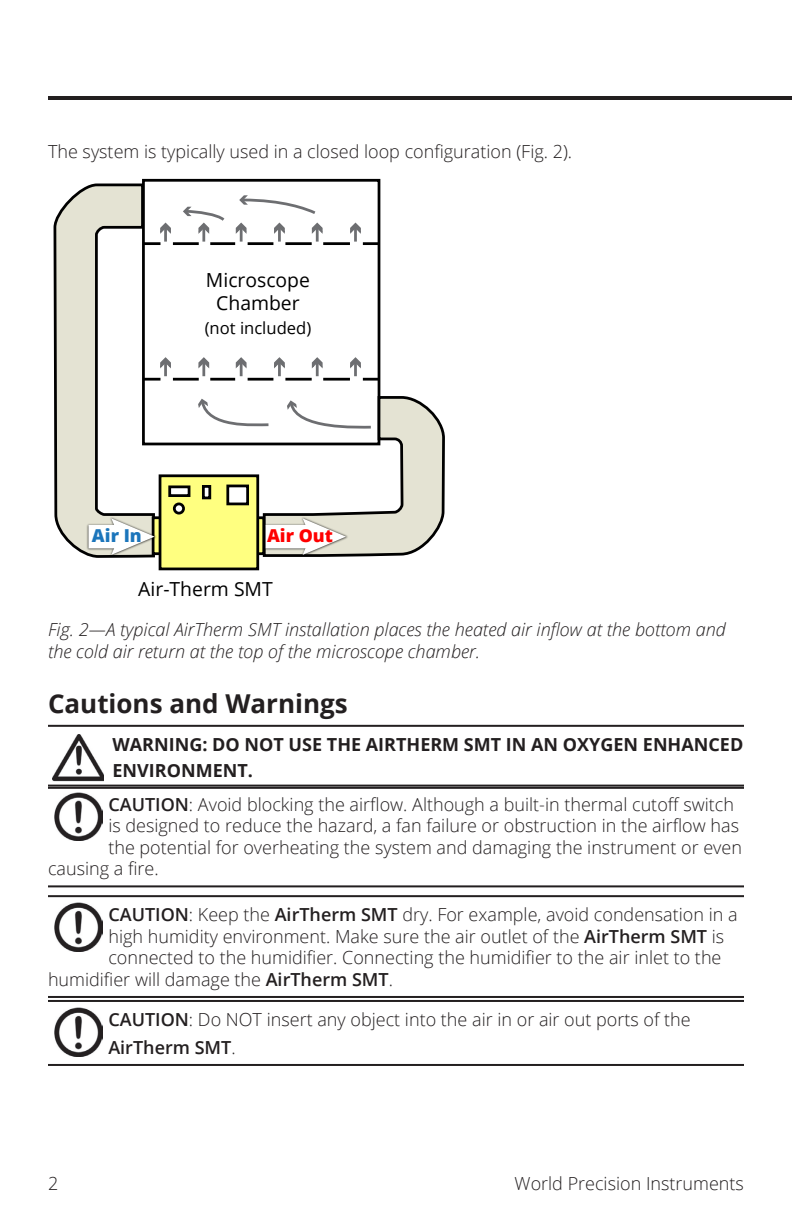
<style>
.page{position:relative;width:792px;height:1224px;background:#fff}
.page>*{position:absolute;margin:0;border:0;box-sizing:border-box;transform-origin:0 0}
.Heading_2{font:700 26px "Open Sans";color:#231f20}
.t1{font:19.4px/23.2px "Open Sans";color:#000;text-align:center}
.Caution{font:300 18px/28px "Open Sans";color:#231f20}
.t2{font:italic 300 18px/21.6px "Open Sans";color:#231f20}
.WARNING{font:700 18px/26px "Open Sans";color:#231f20}
.Body_Text{font:300 18px "Open Sans";color:#231f20}
.t3{font:800 17.8px "Open Sans";color:#f00}
.t4{font:800 17.8px "Open Sans";color:#1b75bb}
.t5{font:16.6px "Open Sans";color:#000}
.s1{font-weight:600}
</style>
<div class="page">
<hr style="left:48px;top:96px;width:744px;height:4px;background:#231f20">
<hr style="left:48px;top:725px;width:696px;height:2px;background:#231f20">
<hr style="left:48px;top:787px;width:696px;height:2px;background:#231f20">
<hr style="left:48px;top:785px;width:696px;height:2px;background:#231f20">
<hr style="left:48px;top:885px;width:696px;height:2px;background:#231f20">
<hr style="left:48px;top:895px;width:696px;height:2px;background:#231f20">
<hr style="left:48px;top:996px;width:696px;height:2px;background:#231f20">
<hr style="left:48px;top:1000px;width:696px;height:2px;background:#231f20">
<hr style="left:48px;top:1064px;width:696px;height:2px;background:#231f20">
<div style="left:142px;top:179px;width:238px;height:266px;border:3px solid #000"></div>
<hr style="left:363px;top:242px;width:16px;height:3px;background:#000">
<hr style="left:323px;top:242px;width:27px;height:3px;background:#000">
<hr style="left:285px;top:242px;width:27px;height:3px;background:#000">
<hr style="left:248px;top:242px;width:25px;height:3px;background:#000">
<hr style="left:210px;top:242px;width:25px;height:3px;background:#000">
<hr style="left:173px;top:242px;width:26px;height:3px;background:#000">
<hr style="left:363px;top:378px;width:16px;height:3px;background:#000">
<hr style="left:323px;top:378px;width:27px;height:3px;background:#000">
<hr style="left:285px;top:378px;width:27px;height:3px;background:#000">
<hr style="left:248px;top:378px;width:25px;height:3px;background:#000">
<hr style="left:210px;top:378px;width:25px;height:3px;background:#000">
<hr style="left:173px;top:378px;width:26px;height:3px;background:#000">
<svg style="left:53px;top:182px;width:103px;height:338px"></svg>
<div style="left:160px;top:476px;width:98px;height:93px;background:#ffff80"></div>
<div style="left:159px;top:474px;width:100px;height:96px;border:3px solid #000"></div>
<div style="left:170px;top:487px;width:19px;height:9px;background:#fff"></div>
<div style="left:168px;top:485px;width:22px;height:12px;border:3px solid #000"></div>
<div style="left:174px;top:504px;width:10px;height:9px;background:#fff;border-radius:50%"></div>
<div style="left:173px;top:503px;width:12px;height:12px;border:3px solid #000;border-radius:50%"></div>
<hr style="left:316px;top:227px;width:3px;height:15px;background:#6d6e71">
<svg style="left:311px;top:222px;width:12px;height:14px"></svg>
<hr style="left:278px;top:227px;width:3px;height:15px;background:#6d6e71">
<svg style="left:274px;top:222px;width:11px;height:14px"></svg>
<hr style="left:240px;top:227px;width:3px;height:15px;background:#6d6e71">
<svg style="left:235px;top:222px;width:12px;height:14px"></svg>
<hr style="left:202px;top:227px;width:3px;height:15px;background:#6d6e71">
<hr style="left:354px;top:227px;width:3px;height:15px;background:#6d6e71">
<svg style="left:350px;top:222px;width:11px;height:14px"></svg>
<hr style="left:316px;top:361px;width:3px;height:15px;background:#6d6e71">
<svg style="left:311px;top:357px;width:12px;height:13px"></svg>
<hr style="left:278px;top:361px;width:3px;height:15px;background:#6d6e71">
<svg style="left:274px;top:357px;width:11px;height:13px"></svg>
<hr style="left:240px;top:361px;width:3px;height:15px;background:#6d6e71">
<svg style="left:235px;top:357px;width:12px;height:13px"></svg>
<hr style="left:202px;top:361px;width:3px;height:15px;background:#6d6e71">
<svg style="left:198px;top:357px;width:12px;height:13px"></svg>
<hr style="left:354px;top:361px;width:3px;height:15px;background:#6d6e71">
<svg style="left:350px;top:357px;width:11px;height:13px"></svg>
<svg style="left:239px;top:195px;width:77px;height:19px"></svg>
<svg style="left:183px;top:207px;width:42px;height:29px"></svg>
<img style="left:89px;top:556px;width:66px;height:2px">
<svg style="left:55px;top:185px;width:117px;height:371px"></svg>
<svg style="left:198px;top:395px;width:247px;height:163px"></svg>
<img style="left:52px;top:734px;width:52px;height:48px">
<img style="left:54px;top:792px;width:48px;height:49px">
<img style="left:54px;top:903px;width:48px;height:48px">
<img style="left:54px;top:1008px;width:48px;height:48px">
<p class="Body_Text" style="left:48px;top:139px;width:526px">The system is typically used in a closed loop configuration (Fig. 2).</p>
<p class="t1" style="left:206px;top:268px;width:106px">Microscope<br>Chamber</p>
<p class="t5" style="left:205px;top:316px;width:108px">(not included)</p>
<p class="t4" style="left:92px;top:522px;width:51px">Air In</p>
<p class="t3" style="left:267px;top:522px;width:67px">Air Out</p>
<p class="t1" style="left:138px;top:577px;width:136px">Air-Therm SMT</p>
<p class="t2" style="left:48px;top:618px;width:679px">Fig. 2—A typical AirTherm SMT installation places the heated air inflow at the bottom and the cold air return at the top of the microscope chamber.</p>
<p class="Heading_2" style="left:48px;top:685px;width:301px">Cautions and Warnings</p>
<p class="WARNING" style="left:112px;top:731px;width:632px">WARNING: DO NOT USE THE AIRTHERM SMT IN AN OXYGEN ENHANCED<br>ENVIRONMENT.</p>
<p class="Caution" style="left:108px;top:790px;width:627px"><span class="s1">CAUTION</span>: Avoid blocking the airflow. Although a built-in thermal cutoff switch</p>
<p class="Caution" style="left:108px;top:811px;width:632px">is designed to reduce the hazard, a fan failure or obstruction in the airflow has</p>
<p class="Caution" style="left:108px;top:833px;width:635px">the potential for overheating the system and damaging the instrument or even</p>
<p class="Caution" style="left:48px;top:854px;width:112px">causing a fire.</p>
<p class="Caution" style="left:108px;top:900px;width:631px"><span class="s1">CAUTION</span>: Keep the <span class="s1">AirTherm SMT</span> dry. For example, avoid condensation in a</p>
<p class="Caution" style="left:108px;top:922px;width:617px">high humidity environment. Make sure the air outlet of the <span class="s1">AirTherm SMT</span> is</p>
<p class="Caution" style="left:108px;top:943px;width:615px">connected to the humidifier. Connecting the humidifier to the air inlet to the</p>
<p class="Caution" style="left:48px;top:965px;width:347px">humidifier will damage the <span class="s1">AirTherm SMT</span>.</p>
<p class="Caution" style="left:108px;top:1005px;width:584px"><span class="s1">CAUTION</span>: Do NOT insert any object into the air in or air out ports of the<br><span class="s1">AirTherm SMT</span>.</p>
<p class="Caution" style="left:48px;top:1169px;width:12px">2</p>
<p class="Caution" style="left:515px;top:1169px;width:231px">World Precision Instruments</p>
</div>
